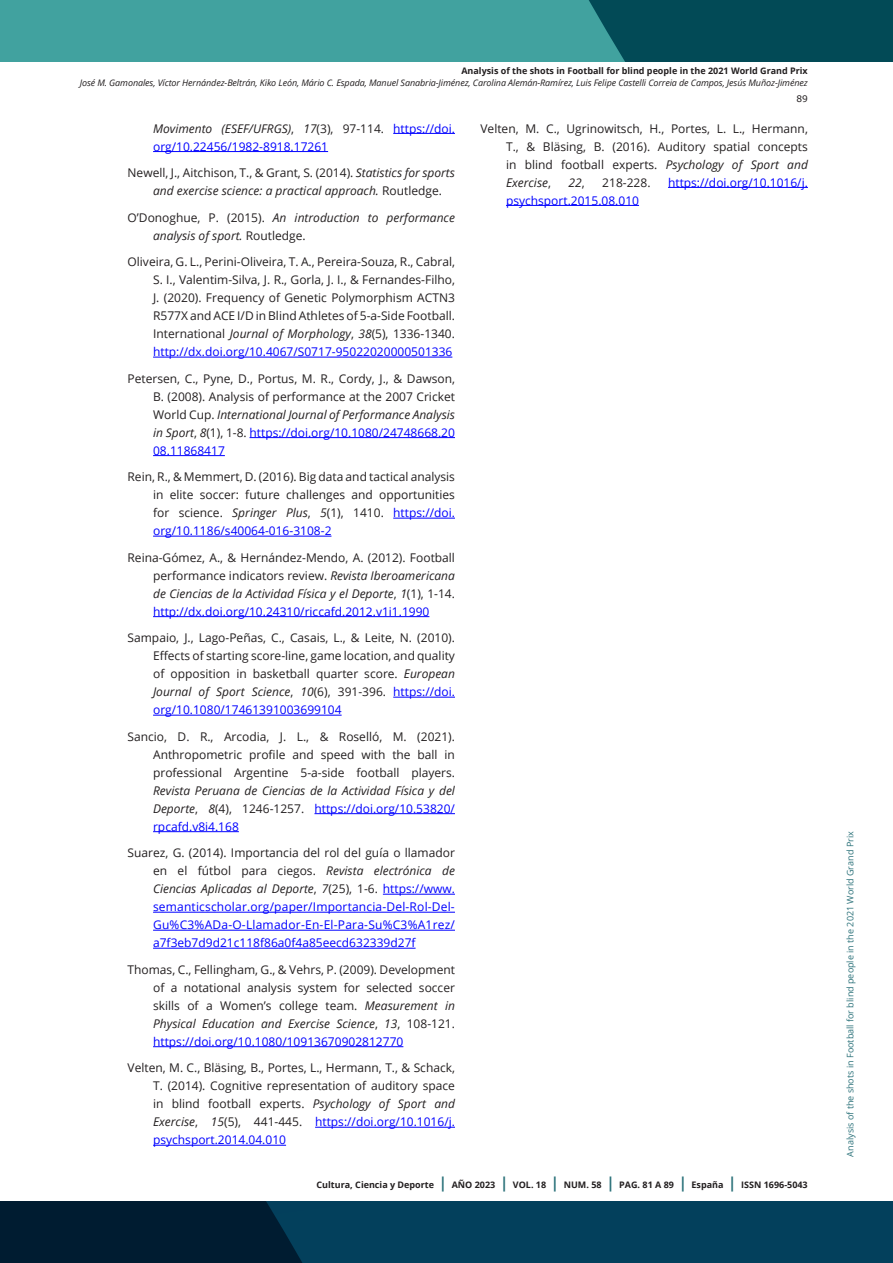
<style>
.page{position:relative;width:893px;height:1263px;background:#fff}
.page>*{position:absolute;margin:0;border:0;box-sizing:border-box;transform-origin:0 0}
.bibliografia{font:12px/18px "Open Sans";color:#231f20;text-align:justify}
.bibliografia-2{font:12px/18px "Open Sans";color:#00f}
.bibliografia-3{font:italic 12px/18px "Open Sans";color:#231f20}
.t1{font:italic 9px "Open Sans";letter-spacing:-.01em;color:#231f20}
.t2{font:700 9px "Open Sans";color:#231f20}
.t3{font:9px "Open Sans";color:#2c727a}
.t4{font:9px "Verdana";color:#231f20}
.s1{font-style:italic;color:#231f20}
.s2{color:#231f20}
.s3{font-style:normal}
.s4{font-style:italic}
.s5{color:#00f}
.s6{font-size:15px;color:#2c727a}
</style>
<div class="page">
<svg style="left:0;top:1201px;width:893px;height:62px;background:#02344e"></svg>
<div style="left:0;top:0;width:893px;height:62px;background:#41a29f"></div>
<div style="left:589px;top:0;width:304px;height:62px;background:#024a56"></div>
<hr style="left:668px;top:187px;width:140px;height:1px;background:#00f">
<hr style="left:506px;top:205px;width:133px;height:1px;background:#00f">
<hr style="left:393px;top:133px;width:62px;height:1px;background:#00f">
<hr style="left:153px;top:151px;width:175px;height:1px;background:#00f">
<hr style="left:153px;top:357px;width:299px;height:1px;background:#00f">
<hr style="left:250px;top:437px;width:205px;height:1px;background:#00f">
<hr style="left:153px;top:455px;width:72px;height:1px;background:#00f">
<hr style="left:393px;top:518px;width:62px;height:1px;background:#00f">
<hr style="left:153px;top:536px;width:178px;height:1px;background:#00f">
<hr style="left:153px;top:616px;width:276px;height:1px;background:#00f">
<hr style="left:393px;top:697px;width:62px;height:1px;background:#00f">
<hr style="left:153px;top:715px;width:189px;height:1px;background:#00f">
<hr style="left:314px;top:813px;width:141px;height:1px;background:#00f">
<hr style="left:153px;top:831px;width:86px;height:1px;background:#00f">
<hr style="left:383px;top:894px;width:72px;height:1px;background:#00f">
<hr style="left:153px;top:912px;width:302px;height:1px;background:#00f">
<hr style="left:153px;top:930px;width:302px;height:1px;background:#00f">
<hr style="left:153px;top:948px;width:263px;height:1px;background:#00f">
<hr style="left:153px;top:1046px;width:250px;height:1px;background:#00f">
<hr style="left:315px;top:1127px;width:140px;height:1px;background:#00f">
<hr style="left:153px;top:1145px;width:133px;height:1px;background:#00f">
<p class="t2" style="left:461px;top:64px;width:348px">Analysis of the shots in Football for blind people in the 2021 World Grand Prix</p>
<p class="t1" style="left:80px;top:77px;width:729px">José M. Gamonales, Víctor Hernández-Beltrán, Kiko León, Mário C. Espada, Manuel Sanabria-Jiménez, Carolina Alemán-Ramírez, Luis Felipe Castelli Correia de Campos, Jesús Muñoz-Jiménez</p>
<p class="t4" style="left:796px;top:92px;width:13px">89</p>
<p class="bibliografia-2" style="left:153px;top:119px;width:303px"><span class="s1">Movimento (ESEF/UFRGS)</span><span class="s2">,</span> <span class="s1">17</span><span class="s2">(3), 97-114.</span> https://doi. org/10.22456/1982-8918.17261</p>
<p class="bibliografia-3" style="left:153px;top:163px;width:303px;text-indent:-26px"><span class="s3">Newell, J., Aitchison, T., &amp; Grant, S. (2014).</span> Statistics for sports and exercise science: a practical approach. <span class="s3">Routledge.</span></p>
<p class="bibliografia-3" style="left:153px;top:208px;width:303px;text-indent:-26px"><span class="s3">O’Donoghue, P. (2015).</span> An introduction to performance analysis of sport. <span class="s3">Routledge.</span></p>
<p class="bibliografia" style="left:153px;top:252px;width:303px;text-indent:-26px">Oliveira, G. L., Perini-Oliveira, T. A., Pereira-Souza, R., Cabral, S. I., Valentim-Silva, J. R., Gorla, J. I., &amp; Fernandes-Filho, J. (2020). Frequency of Genetic Polymorphism ACTN3<br>R577X and ACE I/D in Blind Athletes of 5-a-Side Football.<br>International <span class="s4">Journal of Morphology</span>, <span class="s4">38</span>(5), 1336-1340. <span class="s5">http://dx.doi.org/10.4067/S0717-95022020000501336</span></p>
<p class="bibliografia" style="left:153px;top:369px;width:303px;text-indent:-26px">Petersen, C., Pyne, D., Portus, M. R., Cordy, J., &amp; Dawson, B. (2008). Analysis of performance at the 2007 Cricket World Cup. <span class="s4">International Journal of Performance Analysis in Sport</span>, <span class="s4">8</span>(1), 1-8. <span class="s5">https://doi.org/10.1080/24748668.20<br>08.11868417</span></p>
<p class="bibliografia" style="left:153px;top:467px;width:303px;text-indent:-26px">Rein, R., &amp; Memmert, D. (2016). Big data and tactical analysis in elite soccer: future challenges and opportunities for science. <span class="s4">Springer Plus</span>, <span class="s4">5</span>(1), 1410. <span class="s5">https://doi. org/10.1186/s40064-016-3108-2</span></p>
<p class="bibliografia" style="left:153px;top:548px;width:303px;text-indent:-26px">Reina-Gómez, A., &amp; Hernández-Mendo, A. (2012). Football performance indicators review. <span class="s4">Revista Iberoamericana de Ciencias de la Actividad Física y el Deporte</span>, <span class="s4">1</span>(1), 1-14. <span class="s5">http://dx.doi.org/10.24310/riccafd.2012.v1i1.1990</span></p>
<p class="bibliografia" style="left:153px;top:629px;width:303px;text-indent:-26px">Sampaio, J., Lago-Peñas, C., Casais, L., &amp; Leite, N. (2010).<br>Effects of starting score-line, game location, and quality of opposition in basketball quarter score. <span class="s4">European Journal of Sport Science</span>, <span class="s4">10</span>(6), 391-396. <span class="s5">https://doi. org/10.1080/17461391003699104</span></p>
<p class="bibliografia" style="left:153px;top:727px;width:303px;text-indent:-26px">Sancio, D. R., Arcodia, J. L., &amp; Roselló, M. (2021).<br>Anthropometric profile and speed with the ball in professional Argentine 5-a-side football players.<br><span class="s4">Revista Peruana de Ciencias de la Actividad Física y del Deporte</span>, <span class="s4">8</span>(4), 1246-1257. <span class="s5">https://doi.org/10.53820/ rpcafd.v8i4.168</span></p>
<p class="bibliografia-2" style="left:153px;top:844px;width:303px;text-align:justify;text-indent:-26px"><span class="s2">Suarez, G. (2014). Importancia del rol del guía o llamador en el fútbol para ciegos.</span> <span class="s1">Revista electrónica de Ciencias Aplicadas al Deporte</span><span class="s2">,</span> <span class="s1">7</span><span class="s2">(25), 1-6.</span> https://www. semanticscholar.org/paper/Importancia-Del-Rol-Del-Gu%C3%ADa-O-Llamador-En-El-Para-Su%C3%A1rez/ a7f3eb7d9d21c118f86a0f4a85eecd632339d27f</p>
<p class="bibliografia" style="left:153px;top:960px;width:303px;text-indent:-26px">Thomas, C., Fellingham, G., &amp; Vehrs, P. (2009). Development of a notational analysis system for selected soccer skills of a Women’s college team. <span class="s4">Measurement in Physical Education and Exercise Science</span>, <span class="s4">13</span>, 108-121. <span class="s5">https://doi.org/10.1080/10913670902812770</span></p>
<p class="bibliografia" style="left:153px;top:1059px;width:303px;text-indent:-26px">Velten, M. C., Bläsing, B., Portes, L., Hermann, T., &amp; Schack, T. (2014). Cognitive representation of auditory space in blind football experts. <span class="s4">Psychology of Sport and Exercise</span>, <span class="s4">15</span>(5), 441-445. <span class="s5">https://doi.org/10.1016/j. psychsport.2014.04.010</span></p>
<p class="bibliografia" style="left:506px;top:119px;width:303px;text-indent:-26px">Velten, M. C., Ugrinowitsch, H., Portes, L. L., Hermann, T., &amp; Bläsing, B. (2016). Auditory spatial concepts in blind football experts. <span class="s4">Psychology of Sport and Exercise</span>,</p>
<p class="bibliografia-3" style="left:569px;top:173px;width:18px">22<span class="s3">,</span></p>
<p class="bibliografia" style="left:602px;top:173px;width:50px">218-228.</p>
<p class="bibliografia-2" style="left:668px;top:173px;width:141px">https://doi.org/10.1016/j.</p>
<p class="bibliografia-2" style="left:506px;top:191px;width:135px">psychsport.2015.08.010</p>
<p class="t2" style="left:317px;top:1179px;width:493px">Cultura, Ciencia y Deporte <span class="s6">|</span> AÑO 2023 <span class="s6">|</span> VOL. 18 <span class="s6">|</span> NUM. 58 <span class="s6">|</span> PAG. 81 A 89 <span class="s6">|</span> España <span class="s6">|</span> ISSN 1696-5043</p>
<p class="t3" style="left:844px;top:1156px;width:327px;rotate:-90deg">Analysis of the shots in Football for blind people in the 2021 World Grand Prix</p>
</div>
